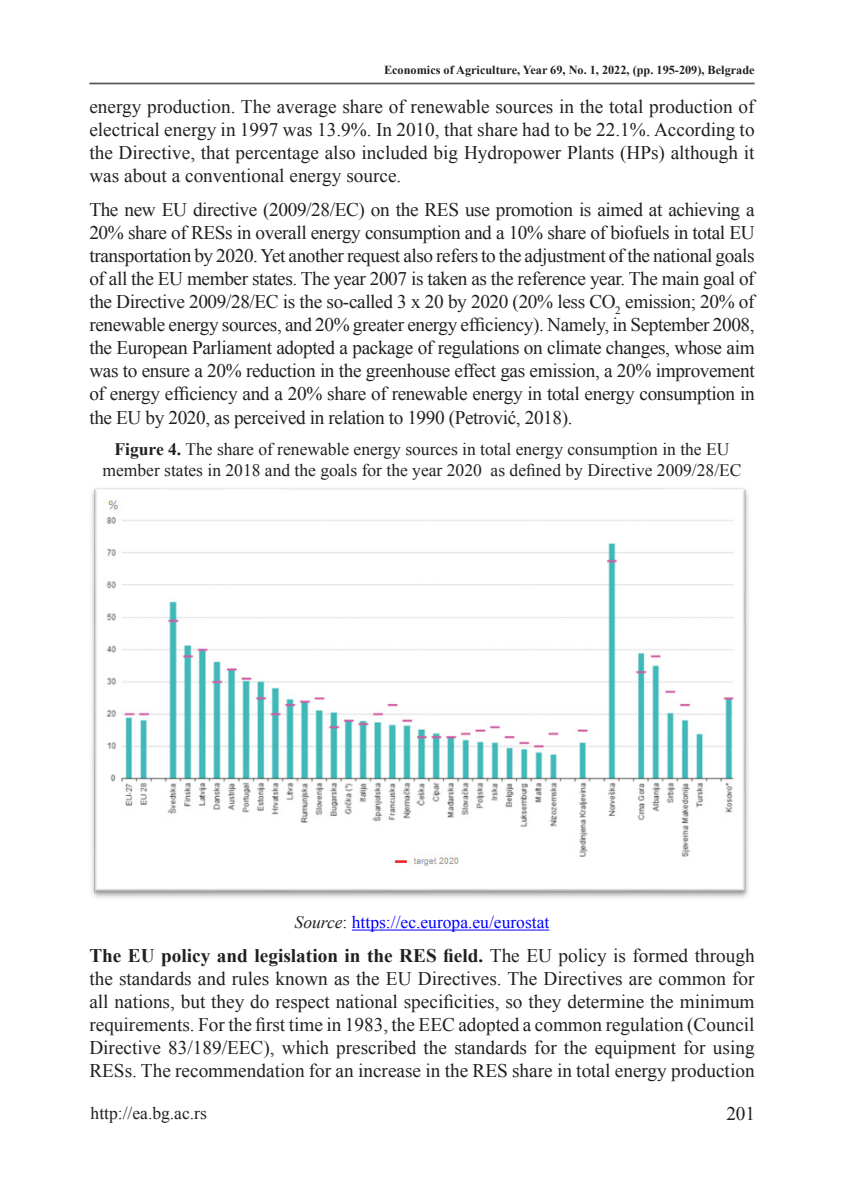
<style>
.page{position:relative;width:844px;height:1191px;background:#fff}
.page>*{position:absolute;margin:0;border:0;box-sizing:border-box;transform-origin:0 0}
.t1{font:19.25px/23.1px "Times New Roman";color:#231f20;text-align:justify}
.t2{font:17.5px/21px "Times New Roman";color:#231f20;text-align:center}
.t3{font:17.5px "Times New Roman";color:#00f}
.t4{font:700 12.25px "Times New Roman";color:#231f20}
.s1{font-weight:700}
.s2{font-style:italic;color:#231f20}
.s3{color:#231f20}
</style>
<div class="page">
<hr style="left:89px;top:83px;width:665px;height:1px;background:#57585a">
<hr style="left:352px;top:929px;width:197px;height:1px;background:#00f">
<img style="left:91px;top:488px;width:658px;height:410px">
<p class="t4" style="left:384px;top:61px;width:372px">Economics of Agriculture, Year 69, No. 1, 2022, (pp. 195-209), Belgrade</p>
<p class="t1" style="left:89px;top:94px;width:666px">energy production. The average share of renewable sources in the total production of electrical energy in 1997 was 13.9%. In 2010, that share had to be 22.1%. According to the Directive, that percentage also included big Hydropower Plants (HPs) although it was about a conventional energy source.</p>
<p class="t1" style="left:89px;top:197px;width:666px">The new EU directive (2009/28/EC) on the RES use promotion is aimed at achieving a 20% share of RESs in overall energy consumption and a 10% share of biofuels in total EU transportation by 2020. Yet another request also refers to the adjustment of the national goals of all the EU member states. The year 2007 is taken as the reference year. The main goal of the Directive 2009/28/EC is the so-called 3 x 20 by 2020 (20% less CO<sub>2</sub> emission; 20% of renewable energy sources, and 20% greater energy efficiency). Namely, in September 2008, the European Parliament adopted a package of regulations on climate changes, whose aim was to ensure a 20% reduction in the greenhouse effect gas emission, a 20% improvement of energy efficiency and a 20% share of renewable energy in total energy consumption in the EU by 2020, as perceived in relation to 1990 (Petrović, 2018).</p>
<p class="t2" style="left:102px;top:438px;width:640px"><span class="s1">Figure 4.</span> The share of renewable energy sources in total energy consumption in the EU member states in 2018 and the goals for the year 2020 as defined by Directive 2009/28/EC</p>
<p class="t3" style="left:294px;top:910px;width:256px"><span class="s2">Source</span><span class="s3">:</span> https://ec.europa.eu/eurostat</p>
<p class="t1" style="left:89px;top:943px;width:666px"><span class="s1">The EU policy and legislation in the RES field.</span> The EU policy is formed through the standards and rules known as the EU Directives. The Directives are common for all nations, but they do respect national specificities, so they determine the minimum requirements. For the first time in 1983, the EEC adopted a common regulation (Council Directive 83/189/EEC), which prescribed the standards for the equipment for using RESs. The recommendation for an increase in the RES share in total energy production</p>
<p class="t2" style="left:91px;top:1102px;width:118px">http://ea.bg.ac.rs</p>
<p class="t1" style="left:726px;top:1102px;width:30px">201</p>
</div>
